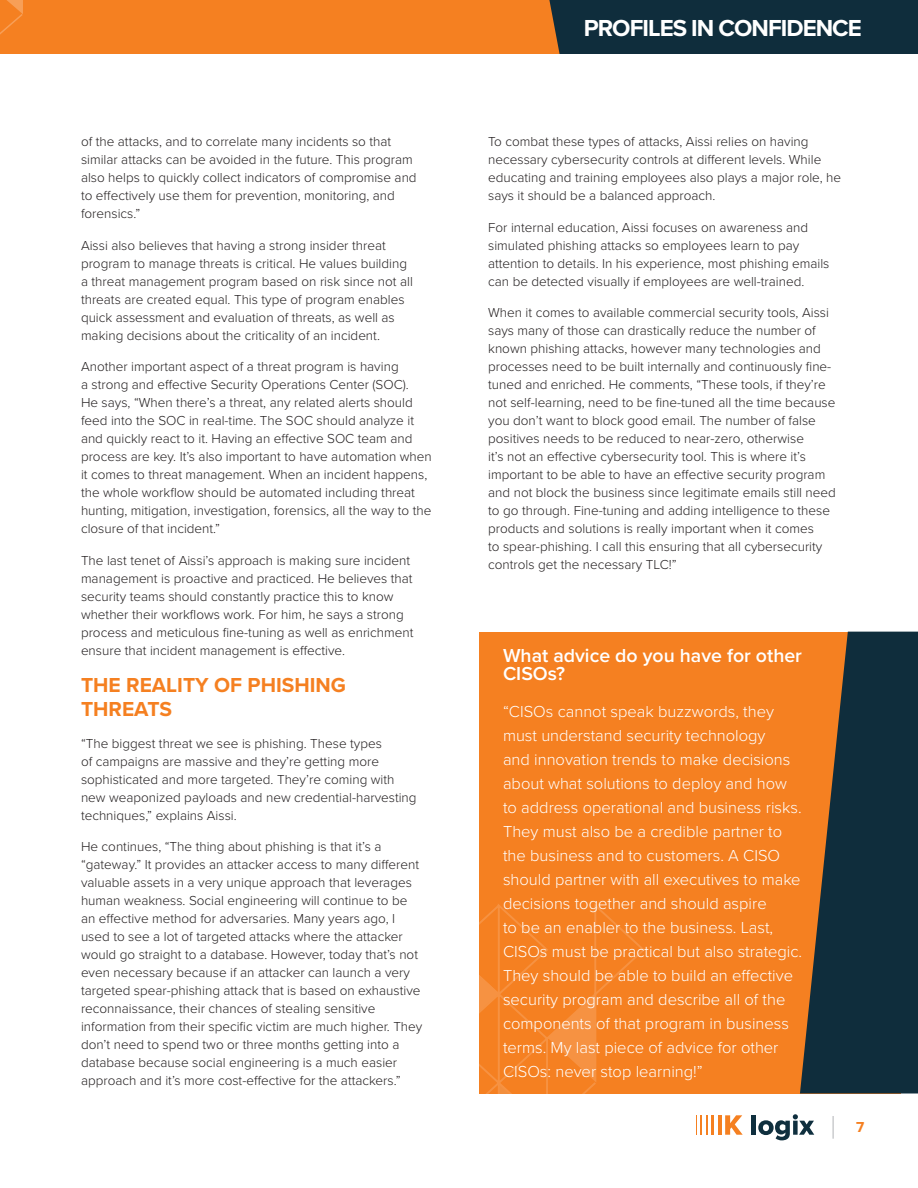
<style>
.page{position:relative;width:918px;height:1188px;background:#fff}
.page>*{position:absolute;margin:0;border:0;box-sizing:border-box;transform-origin:0 0}
.t1{font:700 24px "Proxima Nova";letter-spacing:-.04em;color:#fff}
.Body_Text{font:700 21px/24px "Proxima Nova";color:#f58021}
.Body_Text-2{font:600 19.5px/18px "Proxima Nova";color:#fff}
.Body_Text-3{font:300 16.5px/24px "Proxima Nova";color:#fff}
.t2{font:700 15px "Proxima Nova";color:#f58021}
.Body_Text-4{font:300 13.5px/18px "Proxima Nova";color:#231f20}
</style>
<div class="page">
<svg style="left:833px;top:1116px;width:1px;height:23px"></svg>
<svg style="left:725px;top:1115px;width:18px;height:20px"></svg>
<div style="left:751px;top:1115px;width:5px;height:20px;background:#0f2f3e"></div>
<svg style="left:758px;top:1114px;width:56px;height:26px"></svg>
<hr style="left:718px;top:1115px;width:3px;height:20px;background:#f58021">
<hr style="left:711px;top:1115px;width:3px;height:20px;background:#f58021">
<hr style="left:706px;top:1115px;width:2px;height:20px;background:#f58021">
<hr style="left:700px;top:1115px;width:2px;height:20px;background:#f58021">
<svg style="left:696px;top:1115px;width:1px;height:20px"></svg>
<div style="left:0;top:0;width:641px;height:54px;background:#f58021"></div>
<svg style="left:0;top:0;width:23px;height:35px"></svg>
<div style="left:600px;top:0;width:318px;height:54px;background:#0f2d3c"></div>
<svg style="left:549px;top:0;width:51px;height:54px;background:#273539"></svg>
<div style="left:480px;top:632px;width:421px;height:462px;background:#f58021"></div>
<svg style="left:480px;top:904px;width:165px;height:190px"></svg>
<svg style="left:800px;top:632px;width:118px;height:462px;fill:#0f2d3c"></svg>
<p class="Body_Text-4" style="left:81px;top:133px;width:337px">of the attacks, and to correlate many incidents so that similar attacks can be avoided in the future. This program also helps to quickly collect indicators of compromise and to effectively use them for prevention, monitoring, and forensics.”</p>
<p class="Body_Text-4" style="left:81px;top:237px;width:333px">Aissi also believes that having a strong insider threat program to manage threats is critical. He values building a threat management program based on risk since not all threats are created equal. This type of program enables quick assessment and evaluation of threats, as well as making decisions about the criticality of an incident.</p>
<p class="Body_Text-4" style="left:81px;top:358px;width:352px">Another important aspect of a threat program is having<br>a strong and effective Security Operations Center (SOC).<br>He says, “When there’s a threat, any related alerts should feed into the SOC in real-time. The SOC should analyze it and quickly react to it. Having an effective SOC team and process are key. It’s also important to have automation when it comes to threat management. When an incident happens, the whole workflow should be automated including threat hunting, mitigation, investigation, forensics, all the way to the closure of that incident.”</p>
<p class="Body_Text-4" style="left:81px;top:552px;width:334px">The last tenet of Aissi’s approach is making sure incident management is proactive and practiced. He believes that security teams should constantly practice this to know whether their workflows work. For him, he says a strong process and meticulous fine-tuning as well as enrichment ensure that incident management is effective.</p>
<p class="Body_Text" style="left:81px;top:674px;width:266px">THE REALITY OF PHISHING<br>THREATS</p>
<p class="Body_Text-4" style="left:81px;top:735px;width:337px">“The biggest threat we see is phishing. These types<br>of campaigns are massive and they’re getting more sophisticated and more targeted. They’re coming with new weaponized payloads and new credential-harvesting techniques,” explains Aissi.</p>
<p class="Body_Text-4" style="left:81px;top:838px;width:343px">He continues, “The thing about phishing is that it’s a “gateway.” It provides an attacker access to many different valuable assets in a very unique approach that leverages human weakness. Social engineering will continue to be an effective method for adversaries. Many years ago, I used to see a lot of targeted attacks where the attacker would go straight to a database. However, today that’s not even necessary because if an attacker can launch a very targeted spear-phishing attack that is based on exhaustive reconnaissance, their chances of stealing sensitive information from their specific victim are much higher. They don’t need to spend two or three months getting into a database because social engineering is a much easier approach and it’s more cost-effective for the attackers.”</p>
<p class="t1" style="left:584px;top:14px;width:280px">PROFILES IN CONFIDENCE</p>
<p class="Body_Text-4" style="left:488px;top:133px;width:355px">To combat these types of attacks, Aissi relies on having necessary cybersecurity controls at different levels. While educating and training employees also plays a major role, he says it should be a balanced approach.</p>
<p class="Body_Text-4" style="left:488px;top:219px;width:343px">For internal education, Aissi focuses on awareness and simulated phishing attacks so employees learn to pay attention to details. In his experience, most phishing emails can be detected visually if employees are well-trained.</p>
<p class="Body_Text-4" style="left:488px;top:304px;width:349px">When it comes to available commercial security tools, Aissi says many of those can drastically reduce the number of known phishing attacks, however many technologies and processes need to be built internally and continuously fine&shy;tuned and enriched. He comments, “These tools, if they’re not self-learning, need to be fine-tuned all the time because you don’t want to block good email. The number of false positives needs to be reduced to near-zero, otherwise<br>it’s not an effective cybersecurity tool. This is where it’s important to be able to have an effective security program and not block the business since legitimate emails still need to go through. Fine-tuning and adding intelligence to these products and solutions is really important when it comes<br>to spear-phishing. I call this ensuring that all cybersecurity controls get the necessary TLC!”</p>
<p class="Body_Text-2" style="left:503px;top:647px;width:301px">What advice do you have for other<br>CISOs?</p>
<p class="Body_Text-3" style="left:503px;top:700px;width:301px">“CISOs cannot speak buzzwords, they must understand security technology<br>and innovation trends to make decisions about what solutions to deploy and how to address operational and business risks.<br>They must also be a credible partner to the business and to customers. A CISO should partner with all executives to make decisions together and should aspire<br>to be an enabler to the business. Last, CISOs must be practical but also strategic.<br>They should be able to build an effective security program and describe all of the components of that program in business terms. My last piece of advice for other CISOs: never stop learning!”</p>
<p class="t2" style="left:856px;top:1118px;width:10px">7</p>
</div>
